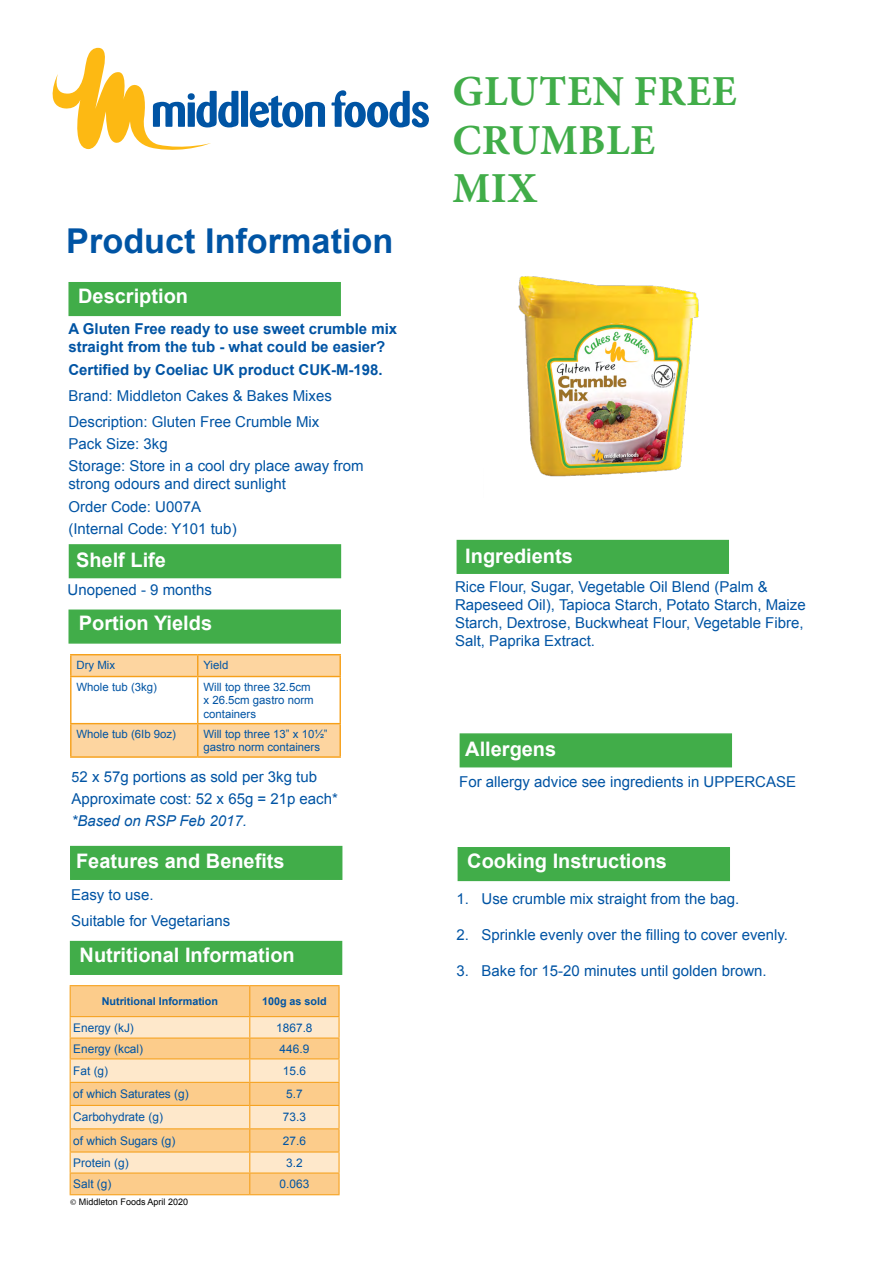
<style>
.page{position:relative;width:893px;height:1263px;background:#fff}
.page>*{position:absolute;margin:0;border:0;box-sizing:border-box;transform-origin:0 0}
.t1{font:700 42.75px/48.4px "Minion Pro";letter-spacing:.01em;color:#41ad49}
.t2{font:700 34.2px "Arial";color:#0054a4}
.t3{font:700 19.95px "Arial";color:#fff}
.t4{font:15px/22.2px "Arial";color:#0054a4}
.t5{font:700 15px/18px "Arial";color:#0054a4}
.t6{font:italic 15px "Arial";color:#0054a4}
.t7{font:11.85px "Arial";color:#0054a4}
.t8{font:11.4px/13.6px "Arial";color:#0054a4}
.t9{font:700 10.8px "Arial";color:#0054a4}
.t10{font:9px "Arial";color:#000}
.s1{font-size:14.25px}
.s2{font-family:"Minion Pro"}
</style>
<div class="page">
<div style="left:457px;top:540px;width:272px;height:34px;background:#41ad49"></div>
<div style="left:68px;top:282px;width:273px;height:34px;background:#41ad49"></div>
<div style="left:458px;top:847px;width:272px;height:34px;background:#41ad49"></div>
<div style="left:69px;top:544px;width:272px;height:34px;background:#41ad49;border:1px solid #41ad49"></div>
<div style="left:68px;top:609px;width:273px;height:35px;background:#41ad49;border:1px solid #41ad49"></div>
<div style="left:70px;top:846px;width:272px;height:34px;background:#41ad49"></div>
<div style="left:460px;top:733px;width:272px;height:34px;background:#41ad49;border:1px solid #41ad49"></div>
<div style="left:70px;top:941px;width:272px;height:34px;background:#41ad49"></div>
<div style="left:71px;top:986px;width:267px;height:30px;background:#fccc8b"></div>
<hr style="left:70px;top:985px;width:180px;height:1px;background:#f6a01a">
<hr style="left:70px;top:986px;width:1px;height:30px;background:#f6a01a">
<hr style="left:250px;top:985px;width:90px;height:1px;background:#f6a01a">
<hr style="left:249px;top:986px;width:1px;height:30px;background:#f6a01a">
<hr style="left:338px;top:986px;width:2px;height:30px;background:#f6a01a">
<hr style="left:250px;top:1016px;width:90px;height:1px;background:#f6a01a">
<hr style="left:338px;top:1017px;width:2px;height:20px;background:#f6a01a">
<hr style="left:250px;top:1037px;width:90px;height:1px;background:#f6a01a">
<hr style="left:338px;top:1038px;width:2px;height:20px;background:#f6a01a">
<hr style="left:250px;top:1058px;width:90px;height:1px;background:#f6a01a">
<hr style="left:338px;top:1059px;width:2px;height:23px;background:#f6a01a">
<hr style="left:250px;top:1082px;width:90px;height:1px;background:#f6a01a">
<hr style="left:338px;top:1083px;width:2px;height:22px;background:#f6a01a">
<hr style="left:250px;top:1105px;width:90px;height:1px;background:#f6a01a">
<hr style="left:338px;top:1106px;width:2px;height:22px;background:#f6a01a">
<hr style="left:250px;top:1128px;width:90px;height:1px;background:#f6a01a">
<hr style="left:338px;top:1129px;width:2px;height:22px;background:#f6a01a">
<hr style="left:250px;top:1151px;width:90px;height:1px;background:#f6a01a">
<hr style="left:338px;top:1152px;width:2px;height:20px;background:#f6a01a">
<hr style="left:250px;top:1172px;width:90px;height:1px;background:#f6a01a">
<svg style="left:70px;top:1016px;width:269px;height:178px;background:#fcd6a3"></svg>
<hr style="left:338px;top:1173px;width:2px;height:21px;background:#f6a01a">
<hr style="left:70px;top:1194px;width:180px;height:1px;background:#f6a01a">
<hr style="left:250px;top:1194px;width:90px;height:1px;background:#f6a01a">
<hr style="left:70px;top:654px;width:128px;height:1px;background:#f6a01a">
<hr style="left:70px;top:655px;width:2px;height:21px;background:#f6a01a">
<hr style="left:198px;top:654px;width:143px;height:1px;background:#f6a01a">
<svg style="left:71px;top:655px;width:270px;height:101px"></svg>
<hr style="left:70px;top:676px;width:128px;height:1px;background:#f6a01a">
<hr style="left:70px;top:677px;width:2px;height:46px;background:#f6a01a">
<hr style="left:198px;top:676px;width:143px;height:1px;background:#f6a01a">
<hr style="left:197px;top:677px;width:1px;height:46px;background:#f6a01a">
<hr style="left:340px;top:677px;width:1px;height:46px;background:#f6a01a">
<hr style="left:70px;top:723px;width:128px;height:1px;background:#f6a01a">
<hr style="left:70px;top:724px;width:2px;height:32px;background:#f6a01a">
<hr style="left:198px;top:723px;width:143px;height:1px;background:#f6a01a">
<hr style="left:197px;top:724px;width:1px;height:32px;background:#f6a01a">
<hr style="left:340px;top:724px;width:1px;height:32px;background:#f6a01a">
<hr style="left:70px;top:756px;width:128px;height:2px;background:#f6a01a">
<hr style="left:198px;top:756px;width:143px;height:2px;background:#f6a01a">
<img style="left:518px;top:276px;width:181px;height:201px">
<svg style="left:52px;top:47px;width:186px;height:103px"></svg>
<div style="left:241px;top:91px;width:7px;height:36px;background:#0054a4"></div>
<svg style="left:250px;top:96px;width:75px;height:31px"></svg>
<svg style="left:331px;top:90px;width:98px;height:37px"></svg>
<h2 class="t2" style="left:66px;top:218px;width:329px">Product Information</h2>
<h3 class="t3" style="left:78px;top:283px;width:111px">Description</h3>
<p class="t5" style="left:68px;top:321px;width:330px">A Gluten Free ready to use sweet crumble mix straight from the tub - what could be easier?</p>
<p class="t5" style="left:68px;top:361px;width:316px">Certified by Coeliac UK product CUK-M-198.</p>
<p class="t4" style="left:68px;top:383px;width:265px;line-height:26.1px">Brand: Middleton Cakes &amp; Bakes Mixes<br>Description: Gluten Free Crumble Mix</p>
<p class="t4" style="left:68px;top:433px;width:297px">Pack Size: 3kg<br>Storage: Store in a cool dry place away from</p>
<p class="t4" style="left:68px;top:473px;width:219px">strong odours and direct sunlight<br>Order Code: U007A<br>(Internal Code: Y101 tub)</p>
<h3 class="t3" style="left:76px;top:547px;width:91px">Shelf Life</h3>
<p class="t4" style="left:68px;top:579px;width:146px">Unopened - 9 months</p>
<h3 class="t3" style="left:79px;top:610px;width:135px">Portion Yields</h3>
<p class="t8" style="left:76px;top:658px;width:40px">Dry Mix</p>
<p class="t8" style="left:203px;top:658px;width:26px">Yield</p>
<p class="t8" style="left:76px;top:680px;width:82px">Whole tub (3kg)</p>
<p class="t8" style="left:203px;top:680px;width:112px">Will top three 32.5cm x 26.5cm gastro norm containers</p>
<p class="t8" style="left:76px;top:727px;width:101px">Whole tub (6Ib 9oz)</p>
<p class="t8" style="left:203px;top:727px;width:126px">Will top three 13” x 10½” gastro norm containers</p>
<p class="t4" style="left:72px;top:765px;width:268px"><span class="s1">5</span>2 x 57g portions as sold per 3kg tub<br>Approximate cost: 52 x 65g = 21p each*</p>
<p class="t6" style="left:72px;top:811px;width:177px">*Based on RSP Feb 2017.</p>
<h3 class="t3" style="left:76px;top:847px;width:210px">Features and Benefits</h3>
<p class="t4" style="left:71px;top:882px;width:161px;line-height:26.1px">Easy to use.<br>Suitable for Vegetarians</p>
<h3 class="t3" style="left:80px;top:942px;width:217px">Nutritional Information</h3>
<p class="t9" style="left:102px;top:994px;width:118px">Nutritional Information</p>
<p class="t9" style="left:262px;top:994px;width:66px">100g as sold</p>
<p class="t7" style="left:73px;top:1020px;width:62px">Energy (kJ)</p>
<p class="t7" style="left:276px;top:1020px;width:38px">1867.8</p>
<p class="t7" style="left:73px;top:1041px;width:71px">Energy (kcal)</p>
<p class="t7" style="left:280px;top:1041px;width:31px">446.9</p>
<p class="t7" style="left:73px;top:1063px;width:36px">Fat (g)</p>
<p class="t7" style="left:283px;top:1063px;width:25px">15.6</p>
<p class="t7" style="left:73px;top:1086px;width:117px">of which Saturates (g)</p>
<p class="t7" style="left:286px;top:1086px;width:18px">5.7</p>
<p class="t7" style="left:73px;top:1109px;width:91px">Carbohydrate (g)</p>
<p class="t7" style="left:283px;top:1109px;width:25px">73.3</p>
<p class="t7" style="left:73px;top:1133px;width:104px">of which Sugars (g)</p>
<p class="t7" style="left:283px;top:1133px;width:25px">27.6</p>
<p class="t7" style="left:73px;top:1155px;width:57px">Protein (g)</p>
<p class="t7" style="left:286px;top:1155px;width:18px">3.2</p>
<p class="t7" style="left:73px;top:1176px;width:40px">Salt (g)</p>
<p class="t7" style="left:280px;top:1176px;width:31px">0.063</p>
<p class="t10" style="left:70px;top:1195px;width:119px"><span class="s2">©</span> Middleton Foods April 2020</p>
<h1 class="t1" style="left:452px;top:67px;width:286px">GLUTEN FREE<br>CRUMBLE<br>MIX</h1>
<h3 class="t3" style="left:465px;top:543px;width:109px">Ingredients</h3>
<p class="t4" style="left:455px;top:578px;width:352px;line-height:18px">Rice Flour, Sugar, Vegetable Oil Blend (Palm &amp; Rapeseed Oil), Tapioca Starch, Potato Starch, Maize Starch, Dextrose, Buckwheat Flour, Vegetable Fibre, Salt, Paprika Extract.</p>
<h3 class="t3" style="left:465px;top:735px;width:92px">Allergens</h3>
<p class="t4" style="left:459px;top:771px;width:338px">For allergy advice see ingredients in UPPERCASE</p>
<h3 class="t3" style="left:467px;top:848px;width:201px">Cooking Instructions</h3>
<p class="t4" style="left:457px;top:888px;width:284px">1. Use crumble mix straight from the bag.</p>
<p class="t4" style="left:457px;top:924px;width:333px">2. Sprinkle evenly over the filling to cover evenly.</p>
<p class="t4" style="left:457px;top:960px;width:312px">3. Bake for 15-20 minutes until golden brown.</p>
</div>
